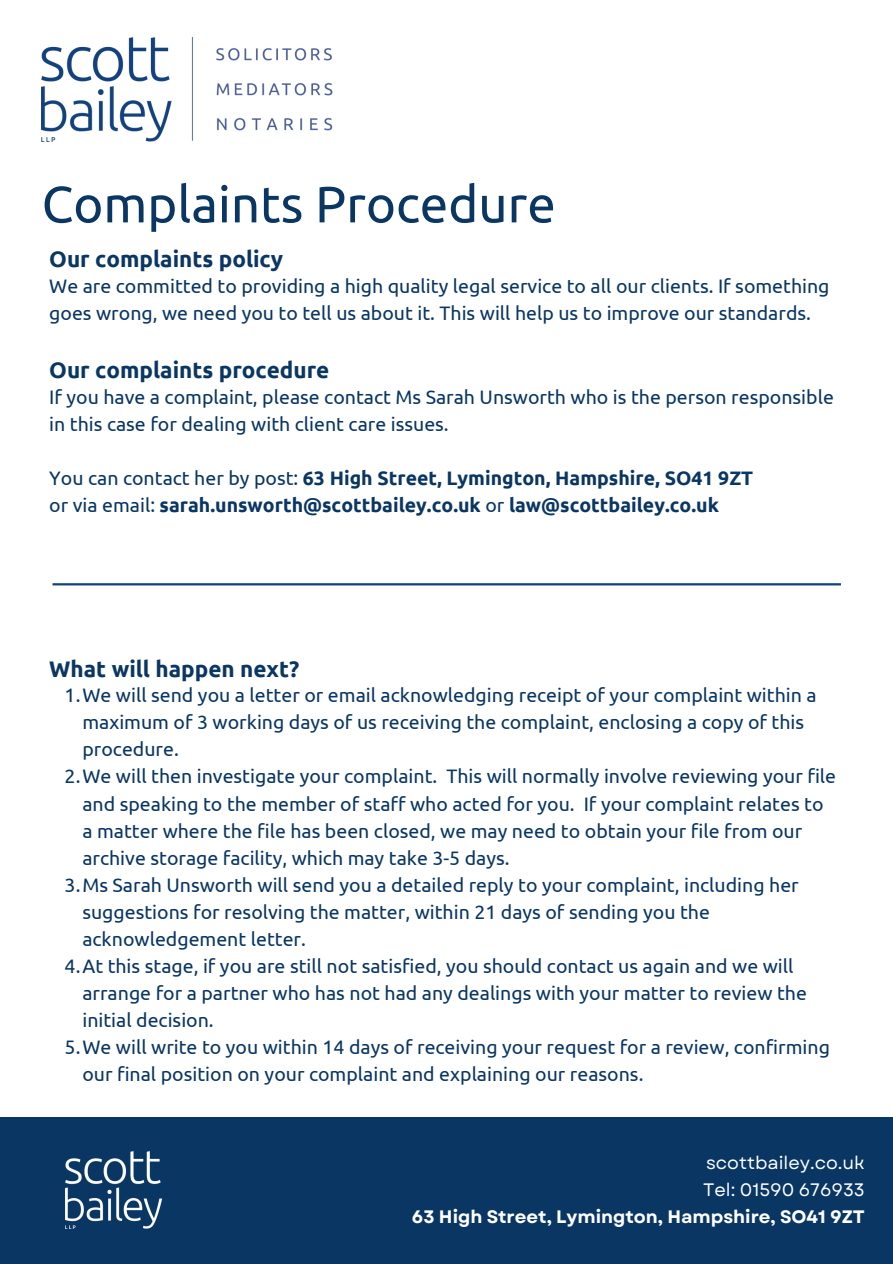
<style>
.page{position:relative;width:893px;height:1264px;background:#fff}
.page>*{position:absolute;margin:0;border:0;box-sizing:border-box;transform-origin:0 0}
.t1{font:51px "Ubuntu";color:#093663}
.t2{font:700 22.5px "Ubuntu";color:#093663}
.t3{font:19.5px/27px "Ubuntu";color:#093663}
.t4{font:700 19.5px "Ubuntu";color:#093663}
.t5{font:700 18px "Garet";color:#fff}
.t6{font:18px "Garet";color:#fff}
.s1{font-weight:400}
</style>
<div class="page">
<div style="left:0;top:1117px;width:892px;height:146px;background:#093663"></div>
<img style="left:66px;top:1151px;width:97px;height:77px">
<img style="left:42px;top:37px;width:291px;height:105px">
<hr style="left:53px;top:583px;width:787px;height:2px;background:#12417e">
<p class="t1" style="left:42px;top:175px;width:515px">Complaints Procedure</p>
<h1 class="t2" style="left:49px;top:246px;width:235px">Our complaints policy</h1>
<p class="t3" style="left:49px;top:272px;width:781px">We are committed to providing a high quality legal service to all our clients. If something goes wrong, we need you to tell us about it. This will help us to improve our standards.</p>
<p class="t2" style="left:49px;top:357px;width:282px">Our complaints procedure</p>
<p class="t3" style="left:49px;top:383px;width:786px">If you have a complaint, please contact Ms Sarah Unsworth who is the person responsible in this case for dealing with client care issues.</p>
<p class="t4" style="left:49px;top:467px;width:705px"><span class="s1">You can contact her by post:</span> 63 High Street, Lymington, Hampshire, SO41 9ZT</p>
<p class="t4" style="left:49px;top:494px;width:671px"><span class="s1">or via email:</span> sarah.unsworth@scottbailey.co.uk <span class="s1">or</span> law@scottbailey.co.uk</p>
<p class="t2" style="left:49px;top:655px;width:251px">What will happen next?</p>
<h2 class="t3" style="left:82px;top:681px;width:735px;text-indent:-18px">1.We will send you a letter or email acknowledging receipt of your complaint within a maximum of 3 working days of us receiving the complaint, enclosing a copy of this procedure.</h2>
<p class="t3" style="left:82px;top:762px;width:755px;text-indent:-18px">2.We will then investigate your complaint. This will normally involve reviewing your file and speaking to the member of staff who acted for you. If your complaint relates to a matter where the file has been closed, we may need to obtain your file from our archive storage facility, which may take 3-5 days.</p>
<p class="t3" style="left:82px;top:870px;width:717px;text-indent:-18px">3.Ms Sarah Unsworth will send you a detailed reply to your complaint, including her suggestions for resolving the matter, within 21 days of sending you the acknowledgement letter.</p>
<p class="t3" style="left:82px;top:951px;width:726px;text-indent:-18px">4.At this stage, if you are still not satisfied, you should contact us again and we will arrange for a partner who has not had any dealings with your matter to review the initial decision.</p>
<p class="t3" style="left:82px;top:1032px;width:749px;text-indent:-18px">5.We will write to you within 14 days of receiving your request for a review, confirming our final position on your complaint and explaining our reasons.</p>
<p class="t6" style="left:706px;top:1149px;width:160px">scottbailey.co.uk</p>
<p class="t6" style="left:703px;top:1176px;width:163px">Tel: 01590 676933</p>
<p class="t5" style="left:412px;top:1203px;width:454px">63 High Street, Lymington, Hampshire, SO41 9ZT</p>
</div>
